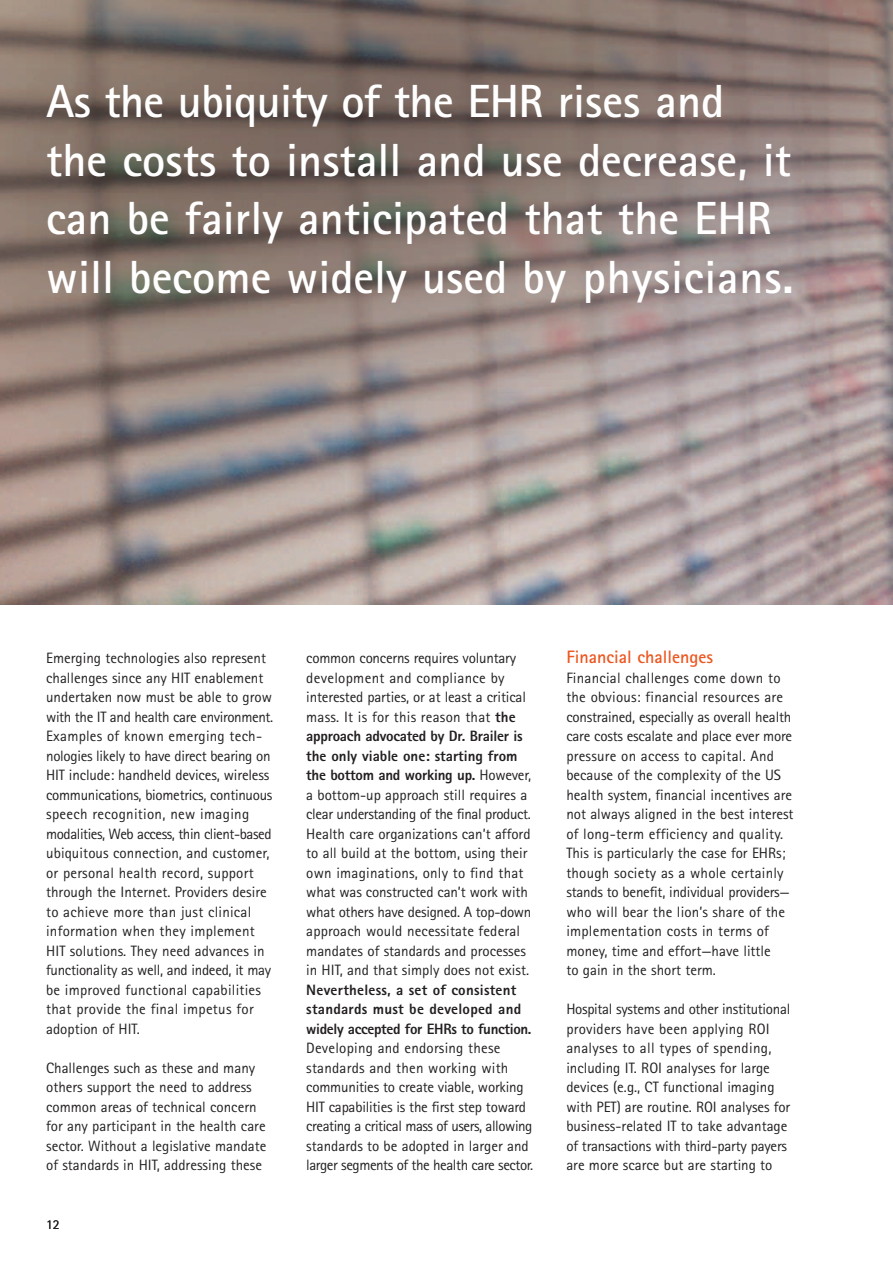
<style>
.page{position:relative;width:893px;height:1263px;background:#fff}
.page>*{position:absolute;margin:0;border:0;box-sizing:border-box;transform-origin:0 0}
.t1{font:700 46.5px/58.5px "Agfa Rotis Sans Serif";color:#fff}
.t2{font:700 18px "Agfa Rotis Sans Serif";color:#ed5721}
.t3{font:15px/19.5px "Agfa Rotis Sans Serif";color:#231f20}
.t4{font:800 15px/19.5px "Agfa Rotis Sans Serif";letter-spacing:.015em;color:#231f20}
.t5{font:13.5px "Agfa Rotis Sans Serif";color:#231f20}
.s1{font-weight:800}
</style>
<div class="page">
<img style="left:0;top:0;width:893px;height:604px">
<h1 class="t1" style="left:46px;top:77px;width:749px">As the ubiquity of the EHR rises and the costs to install and use decrease, it can be fairly anticipated that the EHR will become widely used by physicians.</h1>
<p class="t3" style="left:46px;top:650px;width:229px">Emerging technologies also represent challenges since any HIT enablement undertaken now must be able to grow with the IT and health care environment.<br>Examples of known emerging tech&shy;nologies likely to have direct bearing on HIT include: handheld devices, wireless communications, biometrics, continuous speech recognition, new imaging modalities, Web access, thin client-based ubiquitous connection, and customer, or personal health record, support through the Internet. Providers desire to achieve more than just clinical information when they implement HIT solutions. They need advances in functionality as well, and indeed, it may be improved functional capabilities that provide the final impetus for adoption of HIT.</p>
<p class="t3" style="left:46px;top:1059px;width:222px">Challenges such as these and many others support the need to address common areas of technical concern for any participant in the health care sector. Without a legislative mandate of standards in HIT, addressing these</p>
<p class="t5" style="left:46px;top:1219px;width:15px">12</p>
<p class="t3" style="left:306px;top:650px;width:227px">common concerns requires voluntary development and compliance by interested parties, or at least a critical mass. It is for this reason that <span class="s1">the approach advocated by Dr. Brailer is the only viable one: starting from the bottom and working up.</span> However, a bottom-up approach still requires a clear understanding of the final product.<br>Health care organizations can’t afford to all build at the bottom, using their own imaginations, only to find that what was constructed can’t work with what others have designed. A top-down approach would necessitate federal mandates of standards and processes in HIT, and that simply does not exist.</p>
<p class="t4" style="left:306px;top:981px;width:227px">Nevertheless, a set of consistent standards must be developed and widely accepted for EHRs to function.</p>
<p class="t3" style="left:306px;top:1040px;width:229px">Developing and endorsing these standards and then working with communities to create viable, working HIT capabilities is the first step toward creating a critical mass of users, allowing standards to be adopted in larger and larger segments of the health care sector.</p>
<p class="t2" style="left:566px;top:651px;width:148px">Financial challenges</p>
<p class="t3" style="left:566px;top:669px;width:229px">Financial challenges come down to the obvious: financial resources are constrained, especially as overall health care costs escalate and place ever more pressure on access to capital. And because of the complexity of the US health system, financial incentives are not always aligned in the best interest of long-term efficiency and quality.<br>This is particularly the case for EHRs; though society as a whole certainly stands to benefit, individual providers— who will bear the lion’s share of the implementation costs in terms of money, time and effort—have little<br>to gain in the short term.</p>
<p class="t3" style="left:566px;top:1001px;width:225px">Hospital systems and other institutional providers have been applying ROI analyses to all types of spending, including IT. ROI analyses for large devices (e.g., CT functional imaging with PET) are routine. ROI analyses for business-related IT to take advantage of transactions with third-party payers are more scarce but are starting to</p>
</div>
